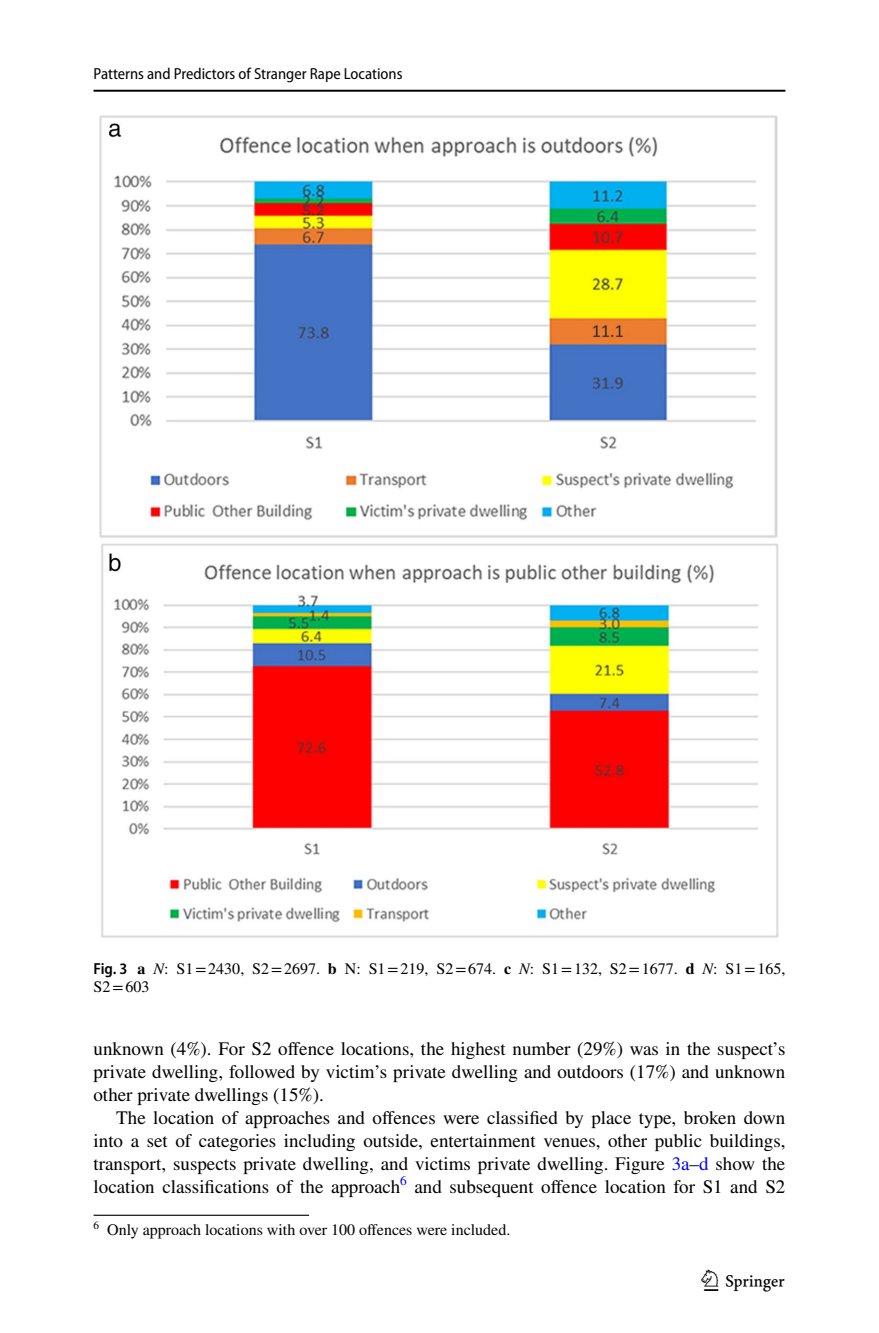
<style>
.page{position:relative;width:879px;height:1333px;background:#fff}
.page>*{position:absolute;margin:0;border:0;box-sizing:border-box;transform-origin:0 0}
.t1{font:30px "Springnew Regular 5";color:#000}
.t2{font:19px/23px "STIX";color:#000;text-align:justify}
.t3{font:16px/18.4px "STIX";color:#000}
.t4{font:semi-condensed 16px "Myriad Pro";color:#000}
.s1{font-family:"Myriad Pro";font-weight:600;font-stretch:semi-condensed}
.s2{font-weight:700}
.s3{font-style:italic}
.s4{color:#00f}
</style>
<div class="page">
<hr style="left:94px;top:90px;width:691px;height:2px;background:#000">
<hr style="left:94px;top:1214px;width:215px;height:1px;background:#000">
<img style="left:99px;top:115px;width:680px;height:823px">
<p class="t4" style="left:94px;top:65px;width:310px">Patterns and Predictors of Stranger Rape Locations</p>
<p class="t3" style="left:94px;top:960px;width:693px"><span class="s1">Fig. 3</span> <span class="s2">a</span> <span class="s3">N</span>: S1=2430, S2=2697. <span class="s2">b</span> N: S1=219, S2=674. <span class="s2">c</span> <span class="s3">N</span>: S1=132, S2=1677. <span class="s2">d</span> <span class="s3">N</span>: S1=165,<br>S2=603</p>
<p class="t2" style="left:94px;top:1038px;width:693px">unknown (4%). For S2 offence locations, the highest number (29%) was in the suspect’s private dwelling, followed by victim’s private dwelling and outdoors (17%) and unknown other private dwellings (15%).</p>
<p class="t2" style="left:94px;top:1107px;width:693px;text-indent:23px">The location of approaches and offences were classified by place type, broken down into a set of categories including outside, entertainment venues, other public buildings, transport, suspects private dwelling, and victims private dwelling. Figure <span class="s4">3a</span>–<span class="s4">d</span> show the location classifications of the approach<sup>6</sup> and subsequent offence location for S1 and S2</p>
<p class="t3" style="left:94px;top:1221px;width:418px"><sup>6</sup> Only approach locations with over 100 offences were included.</p>
<h1 class="t1" style="left:704px;top:1269px;width:83px">1 3</h1>
</div>
